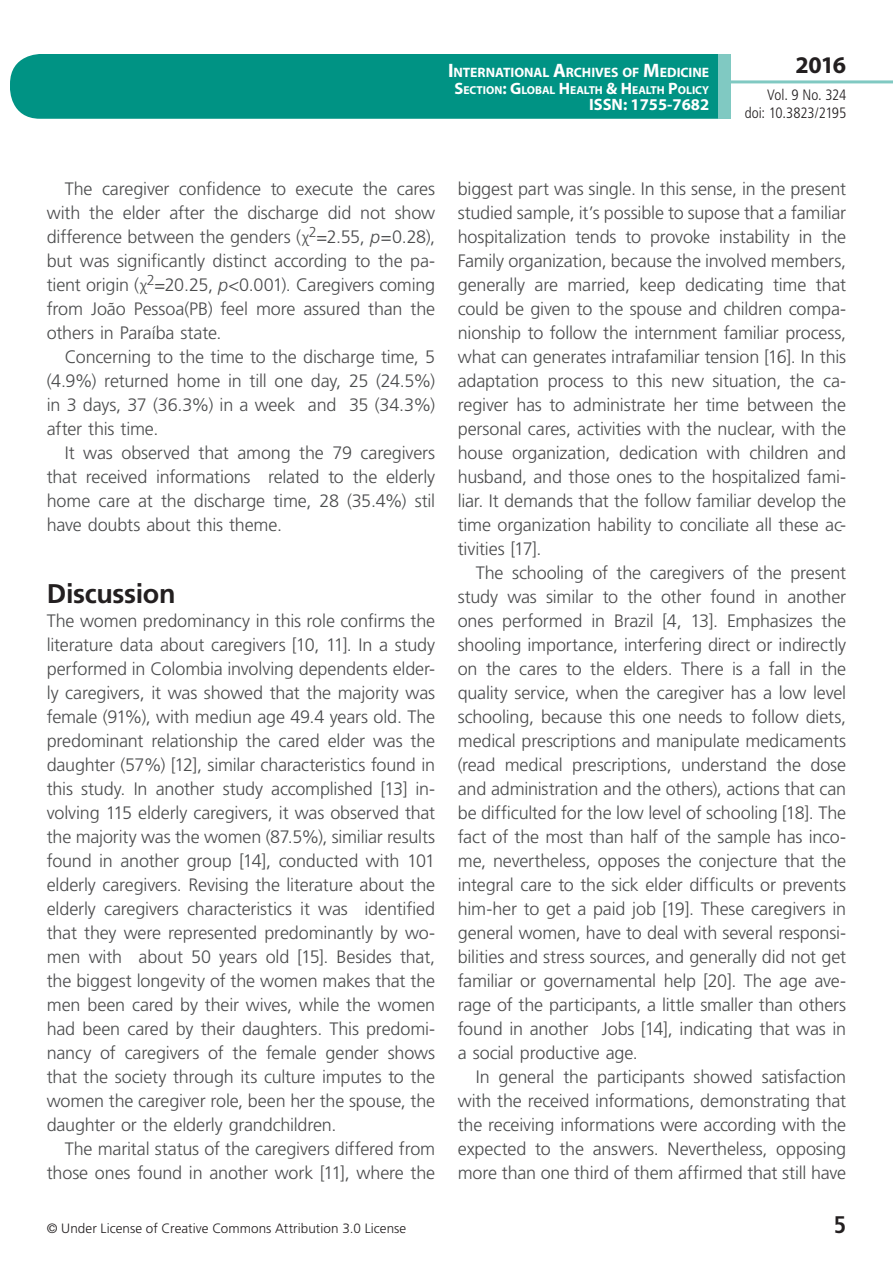
<style>
.page{position:relative;width:893px;height:1263px;background:#fff}
.page>*{position:absolute;margin:0;border:0;box-sizing:border-box;transform-origin:0 0}
.t1{font:700 27px "Frutiger LT Std";letter-spacing:-.015em;color:#231f20}
.t2{font:700 24px "Myriad Pro";color:#231f20}
.t3{font:700 condensed 24px "Frutiger LT Std";color:#231f20}
.t4{font:300 18px/24px "Frutiger LT Std";letter-spacing:-.01em;color:#4b4c4d;text-align:justify}
.t5{font:700 16.5px "Myriad Pro";color:#fff}
.t6{font:300 condensed 15px/18px "Frutiger LT Std";letter-spacing:-.01em;color:#231f20;text-align:right}
.t7{font:700 13.65px "Myriad Pro";letter-spacing:-.005em;color:#fff}
.t8{font:300 13.5px "Frutiger LT Std";letter-spacing:.005em;color:#231f20}
.t9{font:700 11.55px "Myriad Pro";color:#fff}
.s1{font-size:19.5px}
.s2{font-size:16.5px}
.s3{font-family:"Calibri"}
.s4{font-style:italic}
</style>
<div class="page">
<div style="left:10px;top:54px;width:775px;height:65px;background:#009384;border-radius:30px"></div>
<div style="left:732px;top:0;width:161px;height:157px;background:#fff"></div>
<hr style="left:730px;top:80px;width:163px;height:3px;background:#80c9c2">
<div style="left:718px;top:54px;width:13px;height:65px;background:#80c9c2"></div>
<p class="t7" style="left:448px;top:64px;width:263px"><span class="s1">I</span>NTERNATIONAL <span class="s1">A</span>RCHIVES OF <span class="s1">M</span>EDICINE</p>
<p class="t9" style="left:454px;top:82px;width:256px"><span class="s2">S</span>ECTION<span class="s2">: G</span>LOBAL <span class="s2">H</span> EALTH <span class="s2">&amp; H</span> EALTH <span class="s2">P</span>OLICY</p>
<p class="t5" style="left:589px;top:94px;width:122px">ISSN: 1755-7682</p>
<h2 class="t2" style="left:795px;top:49px;width:52px">2016</h2>
<p class="t6" style="left:745px;top:86px;width:103px">Vol. 9 No. 324 doi: 10.3823/2195</p>
<p class="t4" style="left:47px;top:177px;width:390px;text-indent:18px">The caregiver confidence to execute the cares with the elder after the discharge did not show difference between the genders (<span class="s3">χ</span><sup>2</sup>=2.55, <span class="s4">p</span>=0.28), but was significantly distinct according to the pa&shy;tient origin (<span class="s3">χ</span><sup>2</sup>=20.25, <span class="s4">p</span>&lt;0.001). Caregivers coming from João Pessoa(PB) feel more assured than the others in Paraíba state.</p>
<p class="t4" style="left:47px;top:345px;width:390px;text-indent:18px">Concerning to the time to the discharge time, 5 (4.9%) returned home in till one day, 25 (24.5%) in 3 days, 37 (36.3%) in a week and 35 (34.3%) after this time.</p>
<p class="t4" style="left:47px;top:441px;width:390px;text-indent:18px">It was observed that among the 79 caregivers that received informations related to the elderly home care at the discharge time, 28 (35.4%) stil have doubts about this theme.</p>
<h1 class="t1" style="left:47px;top:578px;width:130px">Discussion</h1>
<p class="t4" style="left:47px;top:609px;width:390px">The women predominancy in this role confirms the literature data about caregivers [10, 11]. In a study performed in Colombia involving dependents elder&shy;ly caregivers, it was showed that the majority was female (91%), with mediun age 49.4 years old. The predominant relationship the cared elder was the daughter (57%) [12], similar characteristics found in this study. In another study accomplished [13] in&shy;volving 115 elderly caregivers, it was observed that the majority was the women (87.5%), similiar results found in another group [14], conducted with 101 elderly caregivers. Revising the literature about the elderly caregivers characteristics it was identified that they were represented predominantly by wo&shy;men with about 50 years old [15]. Besides that, the biggest longevity of the women makes that the men been cared by their wives, while the women had been cared by their daughters. This predomi&shy;nancy of caregivers of the female gender shows that the society through its culture imputes to the women the caregiver role, been her the spouse, the daughter or the elderly grandchildren.</p>
<p class="t4" style="left:47px;top:1137px;width:390px;text-align:right">The marital status of the caregivers differed from those ones found in another work [11], where the</p>
<p class="t4" style="left:458px;top:177px;width:390px">biggest part was single. In this sense, in the present studied sample, it’s possible to supose that a familiar hospitalization tends to provoke instability in the Family organization, because the involved members, generally are married, keep dedicating time that could be given to the spouse and children compa&shy;nionship to follow the internment familiar process, what can generates intrafamiliar tension [16]. In this adaptation process to this new situation, the ca&shy;regiver has to administrate her time between the personal cares, activities with the nuclear, with the house organization, dedication with children and husband, and those ones to the hospitalized fami&shy;liar. It demands that the follow familiar develop the time organization hability to conciliate all these ac&shy;tivities [17].</p>
<p class="t4" style="left:458px;top:561px;width:390px;text-indent:18px">The schooling of the caregivers of the present study was similar to the other found in another ones performed in Brazil [4, 13]. Emphasizes the shooling importance, interfering direct or indirectly on the cares to the elders. There is a fall in the quality service, when the caregiver has a low level schooling, because this one needs to follow diets, medical prescriptions and manipulate medicaments (read medical prescriptions, understand the dose and administration and the others), actions that can be difficulted for the low level of schooling [18]. The fact of the most than half of the sample has inco&shy;me, nevertheless, opposes the conjecture that the integral care to the sick elder difficults or prevents him-her to get a paid job [19]. These caregivers in general women, have to deal with several responsi&shy;bilities and stress sources, and generally did not get familiar or governamental help [20]. The age ave&shy;rage of the participants, a little smaller than others found in another Jobs [14], indicating that was in a social productive age.</p>
<p class="t4" style="left:458px;top:1065px;width:390px;text-indent:18px">In general the participants showed satisfaction with the received informations, demonstrating that the receiving informations were according with the expected to the answers. Nevertheless, opposing more than one third of them affirmed that still have</p>
<p class="t8" style="left:47px;top:1220px;width:361px">© Under License of Creative Commons Attribution 3.0 License</p>
<h2 class="t3" style="left:834px;top:1210px;width:14px">5</h2>
</div>
